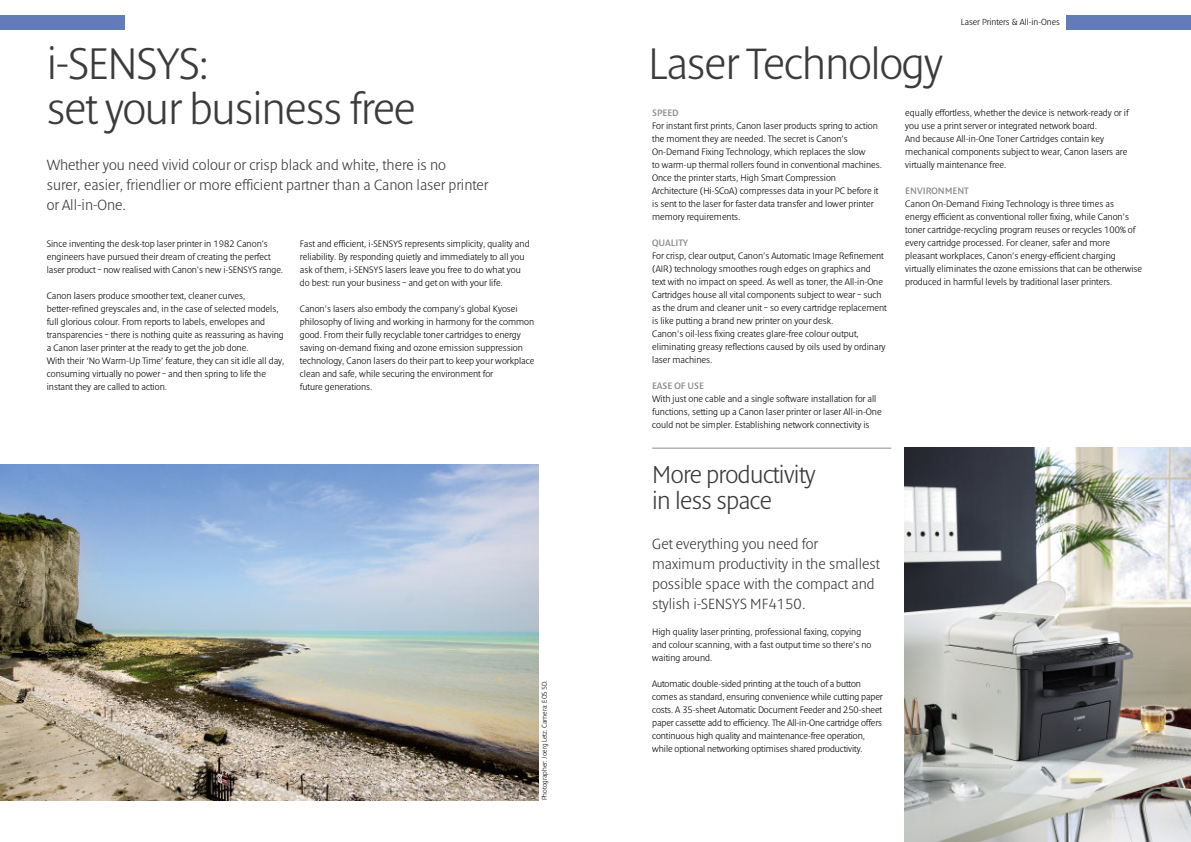
<style>
.page{position:relative;width:1191px;height:842px;background:#fff}
.page>*{position:absolute;margin:0;border:0;box-sizing:border-box;transform-origin:0 0}
.t1{font:300 45px/45px "Denda New";letter-spacing:-.025em;color:#3b3b3b}
.t2{font:300 25px/26px "Denda New";letter-spacing:-.025em;color:#3b3b3b}
.t3{font:300 15px/20px "Denda New";color:#3b3b3b}
.t4{font:300 9.5px/13px "Denda New";color:#000}
.t5{font:600 9.5px "Denda New";color:#8e8e8e}
.t6{font:300 9px "Denda New";color:#000}
.t7{font:300 7px "Denda New";color:#000}
</style>
<div class="page">
<div style="left:0;top:15px;width:125px;height:14px;background:#617cb7"></div>
<div style="left:1066px;top:15px;width:125px;height:14px;background:#617cb7"></div>
<img style="left:0;top:465px;width:539px;height:335px">
<img style="left:905px;top:448px;width:286px;height:394px">
<hr style="left:652px;top:448px;width:239px;height:1px;background:#8e8e8e">
<h1 class="t1" style="left:47px;top:45px;width:370px">i-SENSYS:<br>set your business free</h1>
<h3 class="t3" style="left:47px;top:156px;width:443px">Whether you need vivid colour or crisp black and white, there is no<br>surer, easier, friendlier or more efficient partner than a Canon laser printer or All-in-One.</h3>
<p class="t4" style="left:47px;top:238px;width:238px">Since inventing the desk-top laser printer in 1982 Canon's engineers have pursued their dream of creating the perfect laser product – now realised with Canon's new i-SENSYS range.</p>
<p class="t4" style="left:47px;top:290px;width:239px">Canon lasers produce smoother text, cleaner curves, better-refined greyscales and, in the case of selected models, full glorious colour. From reports to labels, envelopes and transparencies – there is nothing quite as reassuring as having a Canon laser printer at the ready to get the job done.<br>With their ‘No Warm-Up Time’ feature, they can sit idle all day, consuming virtually no power – and then spring to life the instant they are called to action.</p>
<p class="t4" style="left:300px;top:238px;width:231px">Fast and efficient, i-SENSYS represents simplicity, quality and reliability. By responding quietly and immediately to all you ask of them, i-SENSYS lasers leave you free to do what you do best: run your business – and get on with your life.</p>
<p class="t4" style="left:300px;top:303px;width:236px">Canon’s lasers also embody the company’s global Kyosei philosophy of living and working in harmony for the common good. From their fully recyclable toner cartridges to energy saving on-demand fixing and ozone emission suppression technology, Canon lasers do their part to keep your workplace clean and safe, while securing the environment for<br>future generations.</p>
<p class="t7" style="left:542px;top:800px;width:122px;rotate:-90deg">Photographer: Joerg Letz. Camera: EOS 5D.</p>
<p class="t6" style="left:961px;top:18px;width:100px">Laser Printers &amp; All-in-Ones</p>
<h1 class="t1" style="left:648px;top:45px;width:296px">Laser Technology</h1>
<p class="t5" style="left:652px;top:109px;width:28px">SPEED</p>
<p class="t4" style="left:652px;top:120px;width:231px">For instant first prints, Canon laser products spring to action the moment they are needed. The secret is Canon’s On-Demand Fixing Technology, which replaces the slow<br>to warm-up thermal rollers found in conventional machines.<br>Once the printer starts, High Smart Compression Architecture (Hi-SCoA) compresses data in your PC before it is sent to the laser for faster data transfer and lower printer memory requirements.</p>
<p class="t5" style="left:652px;top:239px;width:38px">QUALITY</p>
<p class="t4" style="left:652px;top:250px;width:236px">For crisp, clear output, Canon’s Automatic Image Refinement (AIR) technology smoothes rough edges on graphics and<br>text with no impact on speed. As well as toner, the All-in-One Cartridges house all vital components subject to wear – such as the drum and cleaner unit – so every cartridge replacement is like putting a brand new printer on your desk.<br>Canon’s oil-less fixing creates glare-free colour output, eliminating greasy reflections caused by oils used by ordinary laser machines.</p>
<p class="t5" style="left:652px;top:382px;width:53px">EASE OF USE</p>
<p class="t4" style="left:652px;top:393px;width:231px">With just one cable and a single software installation for all functions, setting up a Canon laser printer or laser All-in-One could not be simpler. Establishing network connectivity is</p>
<p class="t4" style="left:905px;top:107px;width:225px">equally effortless, whether the device is network-ready or if you use a print server or integrated network board.<br>And because All-in-One Toner Cartridges contain key mechanical components subject to wear, Canon lasers are virtually maintenance free.</p>
<p class="t5" style="left:905px;top:187px;width:65px">ENVIRONMENT</p>
<p class="t4" style="left:905px;top:198px;width:238px">Canon On-Demand Fixing Technology is three times as energy efficient as conventional roller fixing, while Canon’s toner cartridge-recycling program reuses or recycles 100% of every cartridge processed. For cleaner, safer and more pleasant workplaces, Canon’s energy-efficient charging virtually eliminates the ozone emissions that can be otherwise produced in harmful levels by traditional laser printers.</p>
<h2 class="t2" style="left:652px;top:463px;width:165px">More productivity in less space</h2>
<h3 class="t3" style="left:652px;top:535px;width:229px">Get everything you need for maximum productivity in the smallest possible space with the compact and stylish i-SENSYS MF4150.</h3>
<p class="t4" style="left:652px;top:626px;width:221px">High quality laser printing, professional faxing, copying and colour scanning, with a fast output time so there’s no waiting around.</p>
<p class="t4" style="left:652px;top:678px;width:232px">Automatic double-sided printing at the touch of a button comes as standard, ensuring convenience while cutting paper costs. A 35-sheet Automatic Document Feeder and 250-sheet paper cassette add to efficiency. The All-in-One cartridge offers continuous high quality and maintenance-free operation, while optional networking optimises shared productivity.</p>
</div>
